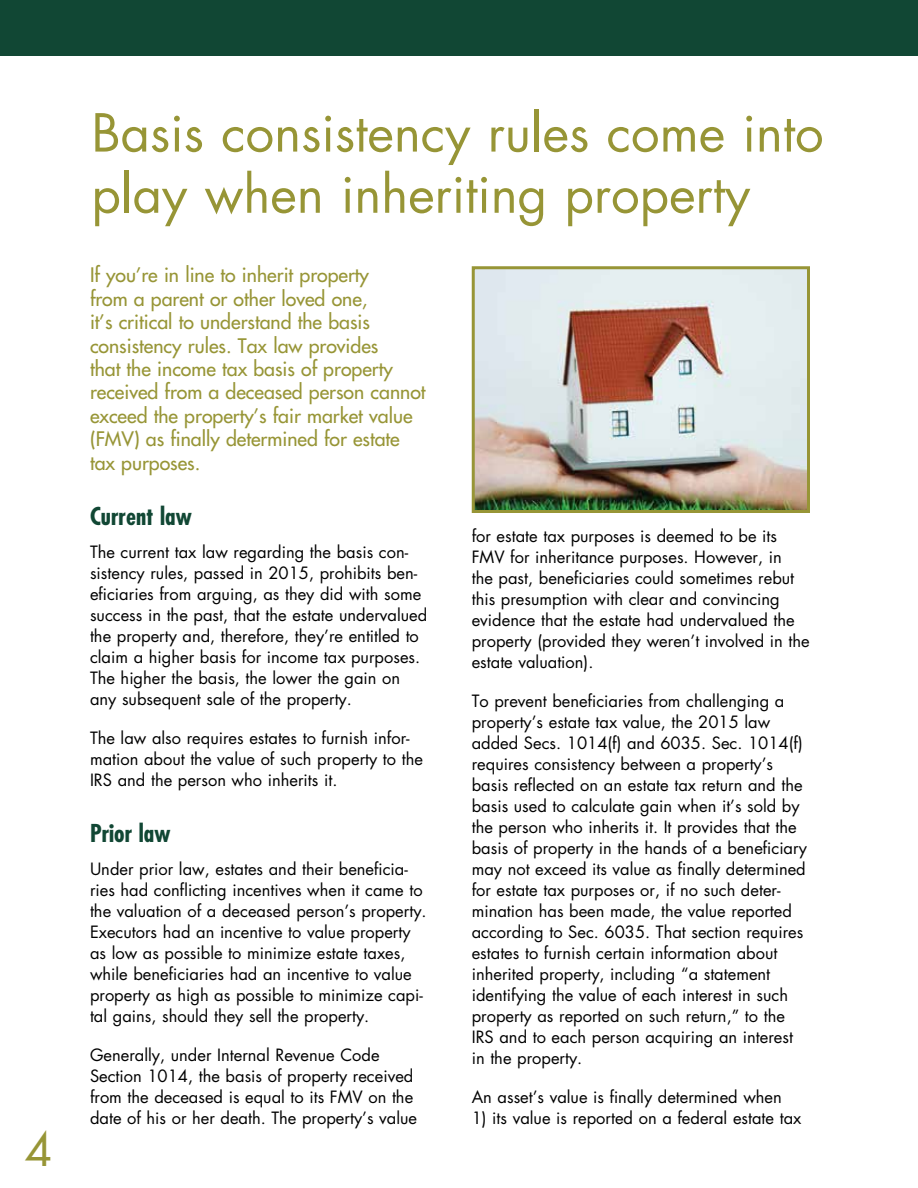
<style>
.page{position:relative;width:918px;height:1188px;background:#fff}
.page>*{position:absolute;margin:0;border:0;box-sizing:border-box;transform-origin:0 0}
.t1{font:51px/61.2px "Futura Std";color:#979536}
.t2{font:45px "Futura Std";color:#979536}
.t3{font:700 condensed 24px "Futura Std";color:#114734}
.t4{font:500 19.5px/23.4px "Futura Std";color:#979536}
.t5{font:16.5px/21px "Futura Std";color:#000}
</style>
<div class="page">
<div style="left:0;top:0;width:918px;height:55px;background:#114734"></div>
<img style="left:476px;top:270px;width:330px;height:239px">
<div style="left:472px;top:266px;width:338px;height:247px;border:3px solid #979536"></div>
<h2 class="t2" style="left:25px;top:1120px;width:29px">4</h2>
<h1 class="t1" style="left:92px;top:103px;width:734px">Basis consistency rules come into play when inheriting property</h1>
<p class="t4" style="left:90px;top:264px;width:337px">If you’re in line to inherit property<br>from a parent or other loved one,<br>it’s critical to understand the basis consistency rules. Tax law provides<br>that the income tax basis of property received from a deceased person cannot exceed the property’s fair market value (FMV) as finally determined for estate tax purposes.</p>
<h3 class="t3" style="left:90px;top:501px;width:104px">Current law</h3>
<p class="t5" style="left:90px;top:542px;width:339px">The current tax law regarding the basis con&shy;sistency rules, passed in 2015, prohibits ben&shy;eficiaries from arguing, as they did with some success in the past, that the estate undervalued the property and, therefore, they’re entitled to claim a higher basis for income tax purposes.<br>The higher the basis, the lower the gain on any subsequent sale of the property.</p>
<p class="t5" style="left:90px;top:728px;width:335px">The law also requires estates to furnish infor&shy;mation about the value of such property to the<br>IRS and the person who inherits it.</p>
<h3 class="t3" style="left:90px;top:818px;width:82px">Prior law</h3>
<p class="t5" style="left:90px;top:858px;width:338px">Under prior law, estates and their beneficia&shy;ries had conflicting incentives when it came to the valuation of a deceased person’s property.<br>Executors had an incentive to value property as low as possible to minimize estate taxes, while beneficiaries had an incentive to value property as high as possible to minimize capi&shy;tal gains, should they sell the property.</p>
<p class="t5" style="left:90px;top:1044px;width:329px">Generally, under Internal Revenue Code Section 1014, the basis of property received from the deceased is equal to its FMV on the date of his or her death. The property’s value</p>
<p class="t5" style="left:472px;top:525px;width:340px">for estate tax purposes is deemed to be its FMV for inheritance purposes. However, in<br>the past, beneficiaries could sometimes rebut this presumption with clear and convincing evidence that the estate had undervalued the property (provided they weren’t involved in the estate valuation).</p>
<p class="t5" style="left:472px;top:690px;width:337px">To prevent beneficiaries from challenging a property’s estate tax value, the 2015 law added Secs. 1014(f) and 6035. Sec. 1014(f) requires consistency between a property’s basis reflected on an estate tax return and the basis used to calculate gain when it’s sold by the person who inherits it. It provides that the basis of property in the hands of a beneficiary may not exceed its value as finally determined for estate tax purposes or, if no such deter&shy;mination has been made, the value reported according to Sec. 6035. That section requires estates to furnish certain information about inherited property, including “a statement identifying the value of each interest in such property as reported on such return,” to the IRS and to each person acquiring an interest in the property.</p>
<p class="t5" style="left:472px;top:1086px;width:312px">An asset’s value is finally determined when</p>
<p class="t5" style="left:472px;top:1107px;width:331px">1) its value is reported on a federal estate tax</p>
</div>
